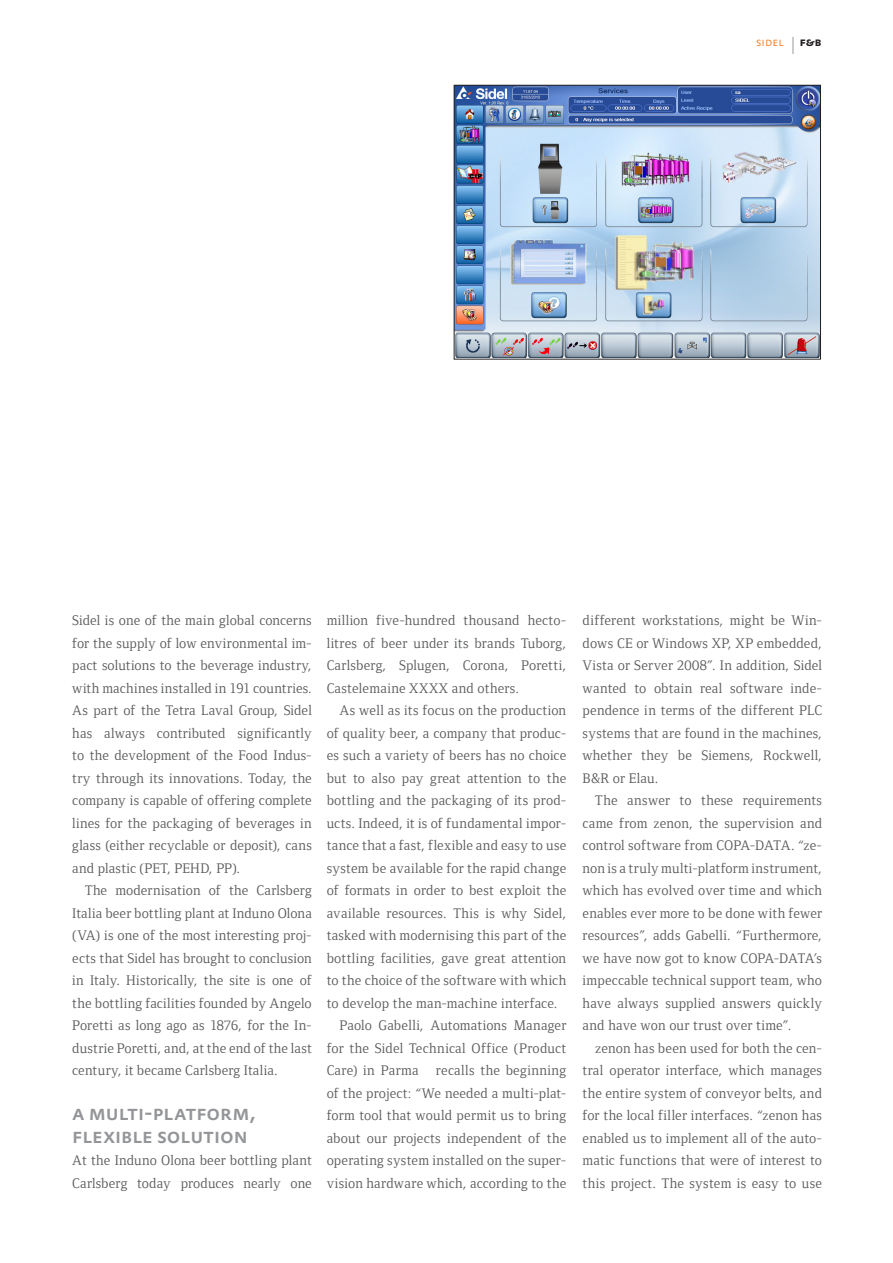
<style>
.page{position:relative;width:893px;height:1263px;background:#fff}
.page>*{position:absolute;margin:0;border:0;box-sizing:border-box;transform-origin:0 0}
.t1{font:500 21px "DTL Prokyon TOT Caps";letter-spacing:-.005em;color:#939598}
.t2{font:14.25px/22.5px "Foundry Form Serif";letter-spacing:.015em;color:#57585a;text-align:justify}
.t3{font:300 12px "DTL Prokyon TOT Caps";letter-spacing:.005em;color:#f47921}
.s1{font-size:24px;color:#939598}
.s2{font-weight:700;color:#231f20}
</style>
<div class="page">
<img style="left:456px;top:87px;width:363px;height:270px">
<div style="left:454px;top:85px;width:367px;height:274px;border:1px solid #231f20"></div>
<p class="t3" style="left:756px;top:34px;width:67px">sidel <span class="s1">I</span> <span class="s2">f&amp;b</span></p>
<p class="t2" style="left:72px;top:609px;width:241px">Sidel is one of the main global concerns for the supply of low environmental im&shy;pact solutions to the beverage industry, with machines installed in 191 countries.<br>As part of the Tetra Laval Group, Sidel has always contributed significantly to the development of the Food Indus&shy;try through its innovations. Today, the company is capable of offering complete lines for the packaging of beverages in glass (either recyclable or deposit), cans and plastic (PET, PEHD, PP).</p>
<p class="t2" style="left:72px;top:879px;width:241px;text-indent:13px">The modernisation of the Carlsberg Italia beer bottling plant at Induno Olona (VA) is one of the most interesting proj&shy;ects that Sidel has brought to conclusion in Italy. Historically, the site is one of the bottling facilities founded by Angelo Poretti as long ago as 1876, for the In&shy;dustrie Poretti, and, at the end of the last century, it became Carlsberg Italia.</p>
<p class="t1" style="left:72px;top:1099px;width:185px">a multi-platform,</p>
<p class="t1" style="left:72px;top:1122px;width:177px">flexible solution</p>
<p class="t2" style="left:72px;top:1149px;width:241px">At the Induno Olona beer bottling plant<br>Carlsberg today produces nearly one</p>
<p class="t2" style="left:327px;top:609px;width:241px">million five-hundred thousand hecto&shy;litres of beer under its brands Tuborg, Carlsberg, Splugen, Corona, Poretti, Castelemaine XXXX and others.</p>
<p class="t2" style="left:327px;top:699px;width:241px;text-indent:13px">As well as its focus on the production of quality beer, a company that produc&shy;es such a variety of beers has no choice but to also pay great attention to the bottling and the packaging of its prod&shy;ucts. Indeed, it is of fundamental impor&shy;tance that a fast, flexible and easy to use system be available for the rapid change of formats in order to best exploit the available resources. This is why Sidel, tasked with modernising this part of the bottling facilities, gave great attention to the choice of the software with which to develop the man-machine interface.</p>
<p class="t2" style="left:327px;top:1014px;width:241px;text-indent:13px">Paolo Gabelli, Automations Manager for the Sidel Technical Office (Product Care) in Parma recalls the beginning of the project: “We needed a multi-plat&shy;form tool that would permit us to bring about our projects independent of the operating system installed on the super&shy;vision hardware which, according to the</p>
<p class="t2" style="left:583px;top:609px;width:241px">different workstations, might be Win&shy;dows CE or Windows XP, XP embedded, Vista or Server 2008”. In addition, Sidel wanted to obtain real software inde&shy;pendence in terms of the different PLC systems that are found in the machines, whether they be Siemens, Rockwell, B&amp;R or Elau.</p>
<p class="t2" style="left:583px;top:789px;width:241px;text-indent:13px">The answer to these requirements came from zenon, the supervision and control software from COPA-DATA. “ze&shy;non is a truly multi-platform instrument, which has evolved over time and which enables ever more to be done with fewer resources”, adds Gabelli. “Furthermore, we have now got to know COPA-DATA’s impeccable technical support team, who have always supplied answers quickly and have won our trust over time”.</p>
<p class="t2" style="left:583px;top:1037px;width:241px;text-indent:13px">zenon has been used for both the cen&shy;tral operator interface, which manages the entire system of conveyor belts, and for the local filler interfaces. “zenon has enabled us to implement all of the auto&shy;matic functions that were of interest to this project. The system is easy to use</p>
</div>
